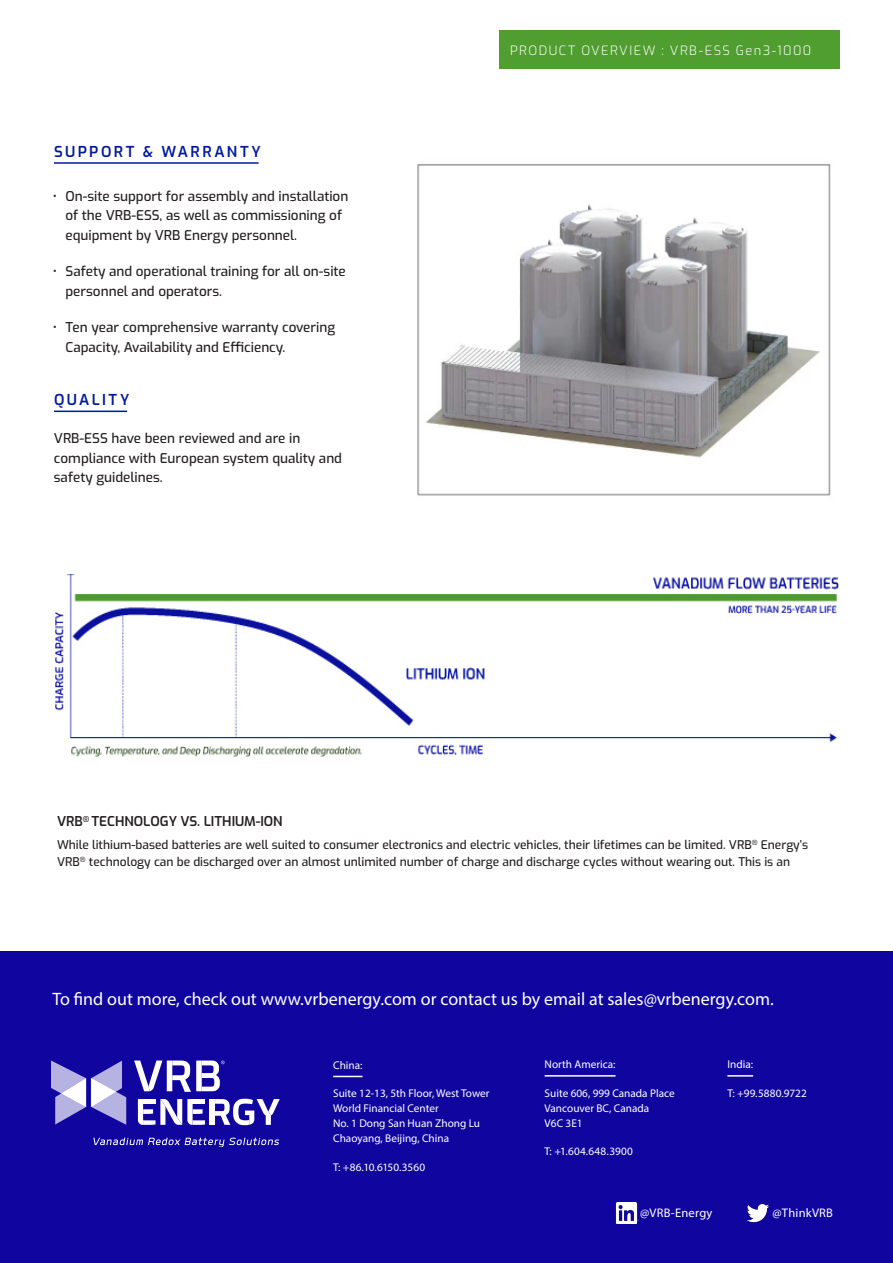
<style>
.page{position:relative;width:893px;height:1263px;background:#fff}
.page>*{position:absolute;margin:0;border:0;box-sizing:border-box;transform-origin:0 0}
.t1{font:18px "Myriad Pro";color:#fff}
.t2{font:600 15px "Exo";letter-spacing:.16em;color:#00199f}
.t3{font:500 13.5px/19.5px "Exo";color:#231f20}
.t4{font:600 13.5px "Exo";color:#231f20}
.t5{font:300 12.9px "Exo";letter-spacing:.11em;color:#fff}
.t6{font:12.45px "Myriad Pro";letter-spacing:.02em;color:#fff}
.t7{font:500 12px/17.2px "Exo";color:#231f20}
.t8{font:11.25px/15px "Myriad Pro";color:#fff}
.t9{font:11.25px "Myriad Pro";letter-spacing:.025em;color:#fff}
</style>
<div class="page">
<img style="left:55px;top:575px;width:784px;height:181px">
<div style="left:0;top:951px;width:893px;height:312px;background:#10069f"></div>
<svg style="left:93px;top:1137px;width:186px;height:10px"></svg>
<svg style="left:51px;top:1060px;width:75px;height:65px"></svg>
<svg style="left:138px;top:1099px;width:67px;height:26px"></svg>
<div style="left:210px;top:1099px;width:5px;height:26px;background:#fff"></div>
<svg style="left:134px;top:1060px;width:91px;height:32px"></svg>
<svg style="left:215px;top:1099px;width:65px;height:26px"></svg>
<hr style="left:545px;top:1075px;width:70px;height:1px;background:#fff">
<svg style="left:727px;top:1075px;width:26px;height:1px"></svg>
<hr style="left:333px;top:1076px;width:30px;height:1px;background:#fff">
<div style="left:499px;top:30px;width:341px;height:39px;background:#509e2f"></div>
<hr style="left:54px;top:162px;width:205px;height:2px;background:#00199f">
<img style="left:616px;top:1203px;width:23px;height:20px">
<hr style="left:54px;top:411px;width:73px;height:1px;background:#00199f">
<img style="left:417px;top:164px;width:414px;height:332px">
<img style="left:747px;top:1203px;width:22px;height:20px">
<p class="t2" style="left:54px;top:140px;width:208px">SUPPORT &amp; WARRANTY</p>
<p class="t3" style="left:65px;top:185px;width:284px;text-indent:-13px">• On-site support for assembly and installation of the VRB-ESS, as well as commissioning of equipment by VRB Energy personnel.</p>
<p class="t3" style="left:65px;top:261px;width:282px;text-indent:-13px">• Safety and operational training for all on-site personnel and operators.</p>
<p class="t3" style="left:65px;top:317px;width:271px;text-indent:-13px">• Ten year comprehensive warranty covering<br>Capacity, Availability and Efficiency.</p>
<p class="t2" style="left:54px;top:389px;width:77px">QUALITY</p>
<p class="t3" style="left:54px;top:428px;width:290px">VRB-ESS have been reviewed and are in compliance with European system quality and safety guidelines.</p>
<p class="t5" style="left:510px;top:41px;width:303px">PRODUCT OVERVIEW : VRB-ESS Gen3-1000</p>
<p class="t4" style="left:57px;top:811px;width:227px">VRB<sup>®</sup> TECHNOLOGY VS. LITHIUM-ION</p>
<p class="t7" style="left:57px;top:835px;width:752px">While lithium-based batteries are well suited to consumer electronics and electric vehicles, their lifetimes can be limited. VRB<sup>®</sup> Energy’s<br>VRB<sup>®</sup> technology can be discharged over an almost unlimited number of charge and discharge cycles without wearing out. This is an</p>
<p class="t1" style="left:52px;top:987px;width:723px">To find out more, check out www.vrbenergy.com or contact us by email at sales@vrbenergy.com.</p>
<p class="t8" style="left:333px;top:1057px;width:31px">China:</p>
<p class="t8" style="left:333px;top:1086px;width:158px">Suite 12-13, 5th Floor, West Tower<br>World Financial Center<br>No. 1 Dong San Huan Zhong Lu<br>Chaoyang, Beijing, China</p>
<p class="t8" style="left:333px;top:1159px;width:93px">T: +86.10.6150.3560</p>
<p class="t8" style="left:545px;top:1057px;width:72px">North America:</p>
<p class="t8" style="left:545px;top:1085px;width:132px">Suite 606, 999 Canada Place<br>Vancouver BC, Canada<br>V6C 3E1</p>
<p class="t9" style="left:545px;top:1145px;width:90px">T: +1.604.648.3900</p>
<p class="t8" style="left:727px;top:1057px;width:27px">India:</p>
<p class="t8" style="left:727px;top:1085px;width:81px">T: +99.5880.9722</p>
<p class="t6" style="left:640px;top:1205px;width:74px">@VRB-Energy</p>
<p class="t6" style="left:772px;top:1205px;width:62px">@ThinkVRB</p>
</div>
